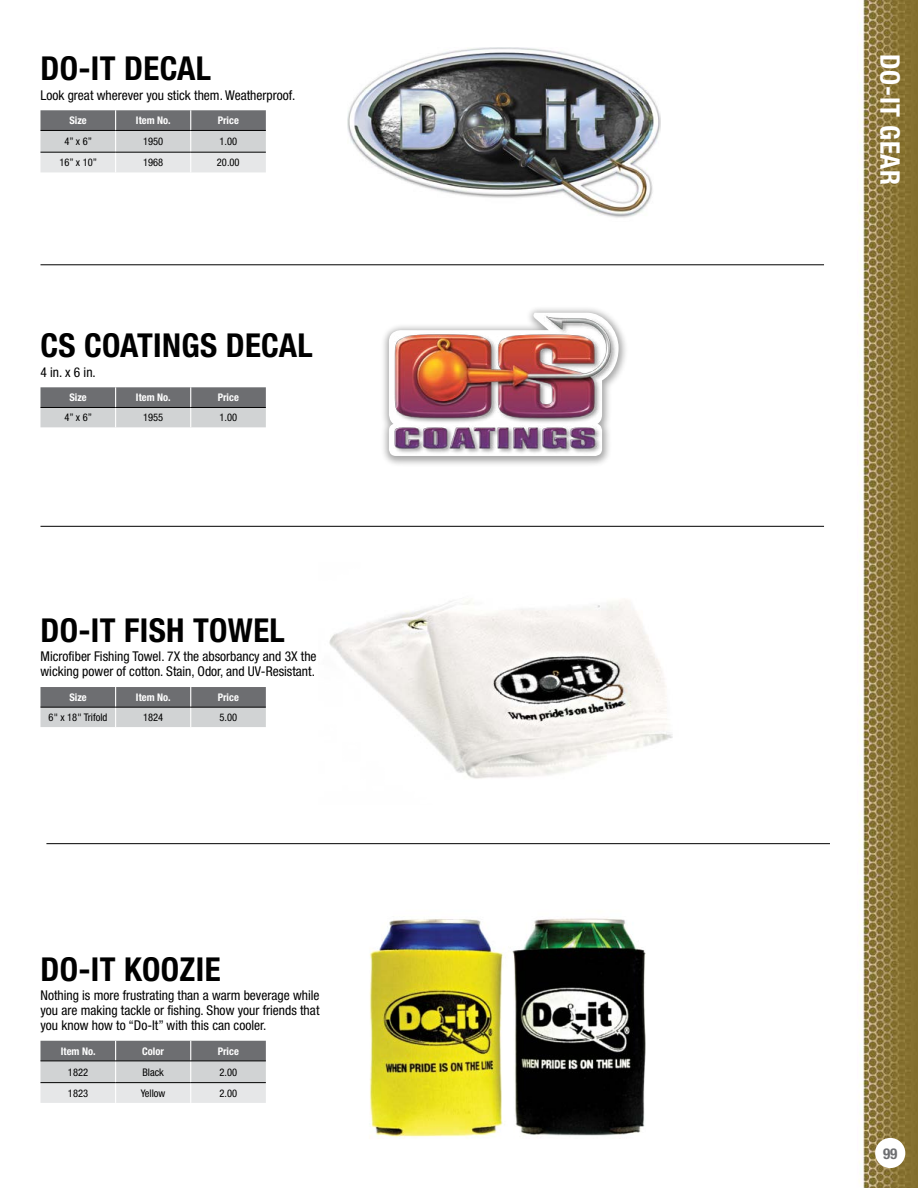
<style>
.page{position:relative;width:918px;height:1188px;background:#fff}
.page>*{position:absolute;margin:0;border:0;box-sizing:border-box;transform-origin:0 0}
.t1{font:700 condensed 33px "Helvetica Neue";letter-spacing:.01em;color:#000}
.t2{font:700 condensed 27px "Helvetica Neue";letter-spacing:.025em;color:#fff}
.t3{font:700 condensed 15px "Helvetica Neue";color:#6d6e71}
.t4{font:condensed 13.5px/15px "Helvetica Neue";color:#000;text-align:justify}
.t5{font:condensed 10.5px "Helvetica Neue";color:#000}
.t6{font:700 condensed 10.5px "Helvetica Neue";color:#fff}
</style>
<div class="page">
<img style="left:40px;top:0;width:878px;height:1188px">
<div style="left:875px;top:1138px;width:30px;height:30px;background:#fff;border-radius:50%"></div>
<svg style="left:40px;top:110px;width:226px;height:62px;background:#b6b7b9"></svg>
<hr style="left:40px;top:130px;width:76px;height:1px;background:#000">
<hr style="left:116px;top:130px;width:75px;height:1px;background:#000">
<hr style="left:191px;top:130px;width:75px;height:1px;background:#000">
<hr style="left:40px;top:152px;width:76px;height:1px;background:#000">
<hr style="left:116px;top:152px;width:75px;height:1px;background:#000">
<hr style="left:191px;top:152px;width:75px;height:1px;background:#000">
<svg style="left:40px;top:1041px;width:226px;height:62px;background:#b6b7b9"></svg>
<hr style="left:40px;top:1061px;width:76px;height:1px;background:#000">
<hr style="left:116px;top:1061px;width:75px;height:1px;background:#000">
<hr style="left:191px;top:1061px;width:75px;height:1px;background:#000">
<hr style="left:40px;top:1082px;width:76px;height:1px;background:#000">
<hr style="left:116px;top:1082px;width:75px;height:1px;background:#000">
<hr style="left:191px;top:1082px;width:75px;height:1px;background:#000">
<svg style="left:40px;top:387px;width:226px;height:40px;background:#a0a1a3"></svg>
<hr style="left:40px;top:407px;width:76px;height:1px;background:#000">
<hr style="left:116px;top:407px;width:75px;height:1px;background:#000">
<hr style="left:191px;top:407px;width:75px;height:1px;background:#000">
<svg style="left:40px;top:687px;width:226px;height:40px;background:#9e9fa1"></svg>
<hr style="left:40px;top:707px;width:76px;height:1px;background:#000">
<hr style="left:116px;top:707px;width:75px;height:1px;background:#000">
<hr style="left:191px;top:707px;width:75px;height:1px;background:#000">
<img style="left:347px;top:47px;width:314px;height:174px">
<div style="left:380px;top:305px;width:249px;height:162px;background:#000;opacity:.35"></div>
<img style="left:389px;top:313px;width:230px;height:143px">
<img style="left:319px;top:563px;width:378px;height:242px">
<img style="left:335px;top:874px;width:393px;height:281px">
<hr style="left:40px;top:265px;width:784px;height:1px;background:#000">
<hr style="left:40px;top:526px;width:784px;height:1px;background:#000">
<hr style="left:46px;top:843px;width:784px;height:1px;background:#000">
<h1 class="t1" style="left:40px;top:48px;width:172px">DO-IT DECAL</h1>
<p class="t4" style="left:40px;top:87px;width:257px">Look great wherever you stick them. Weatherproof.</p>
<p class="t6" style="left:69px;top:114px;width:19px">Size</p>
<p class="t6" style="left:136px;top:114px;width:36px">Item No.</p>
<p class="t6" style="left:218px;top:114px;width:23px">Price</p>
<p class="t5" style="left:64px;top:135px;width:29px">4” x 6”</p>
<p class="t5" style="left:143px;top:135px;width:22px">1950</p>
<p class="t5" style="left:219px;top:135px;width:19px">1.00</p>
<p class="t5" style="left:59px;top:157px;width:39px">16” x 10”</p>
<p class="t5" style="left:143px;top:157px;width:22px">1968</p>
<p class="t5" style="left:217px;top:157px;width:24px">20.00</p>
<h1 class="t1" style="left:40px;top:325px;width:274px">CS COATINGS DECAL</h1>
<p class="t4" style="left:40px;top:364px;width:57px">4 in. x 6 in.</p>
<p class="t6" style="left:69px;top:391px;width:19px">Size</p>
<p class="t6" style="left:136px;top:391px;width:36px">Item No.</p>
<p class="t6" style="left:218px;top:391px;width:23px">Price</p>
<p class="t5" style="left:64px;top:412px;width:29px">4” x 6”</p>
<p class="t5" style="left:143px;top:412px;width:22px">1955</p>
<p class="t5" style="left:219px;top:412px;width:19px">1.00</p>
<h1 class="t1" style="left:40px;top:610px;width:246px">DO-IT FISH TOWEL</h1>
<p class="t4" style="left:40px;top:649px;width:278px">Microfiber Fishing Towel. 7X the absorbancy and 3X the wicking power of cotton. Stain, Odor, and UV-Resistant.</p>
<p class="t6" style="left:69px;top:691px;width:19px">Size</p>
<p class="t6" style="left:136px;top:691px;width:36px">Item No.</p>
<p class="t6" style="left:218px;top:691px;width:23px">Price</p>
<p class="t5" style="left:49px;top:711px;width:60px">6" x 18" Trifold</p>
<p class="t5" style="left:143px;top:711px;width:22px">1824</p>
<p class="t5" style="left:219px;top:711px;width:19px">5.00</p>
<h1 class="t1" style="left:40px;top:949px;width:182px">DO-IT KOOZIE</h1>
<p class="t4" style="left:40px;top:988px;width:281px">Nothing is more frustrating than a warm beverage while you are making tackle or fishing. Show your friends that you know how to “Do-It” with this can cooler.</p>
<p class="t6" style="left:61px;top:1045px;width:36px">Item No.</p>
<p class="t6" style="left:142px;top:1045px;width:23px">Color</p>
<p class="t6" style="left:218px;top:1045px;width:23px">Price</p>
<p class="t5" style="left:68px;top:1066px;width:22px">1822</p>
<p class="t5" style="left:142px;top:1066px;width:23px">Black</p>
<p class="t5" style="left:219px;top:1066px;width:19px">2.00</p>
<p class="t5" style="left:68px;top:1087px;width:22px">1823</p>
<p class="t5" style="left:141px;top:1087px;width:26px">Yellow</p>
<p class="t5" style="left:219px;top:1087px;width:19px">2.00</p>
<h2 class="t2" style="left:906px;top:54px;width:133px;rotate:90deg">DO-IT GEAR</h2>
<p class="t3" style="left:883px;top:1144px;width:16px">99</p>
</div>
